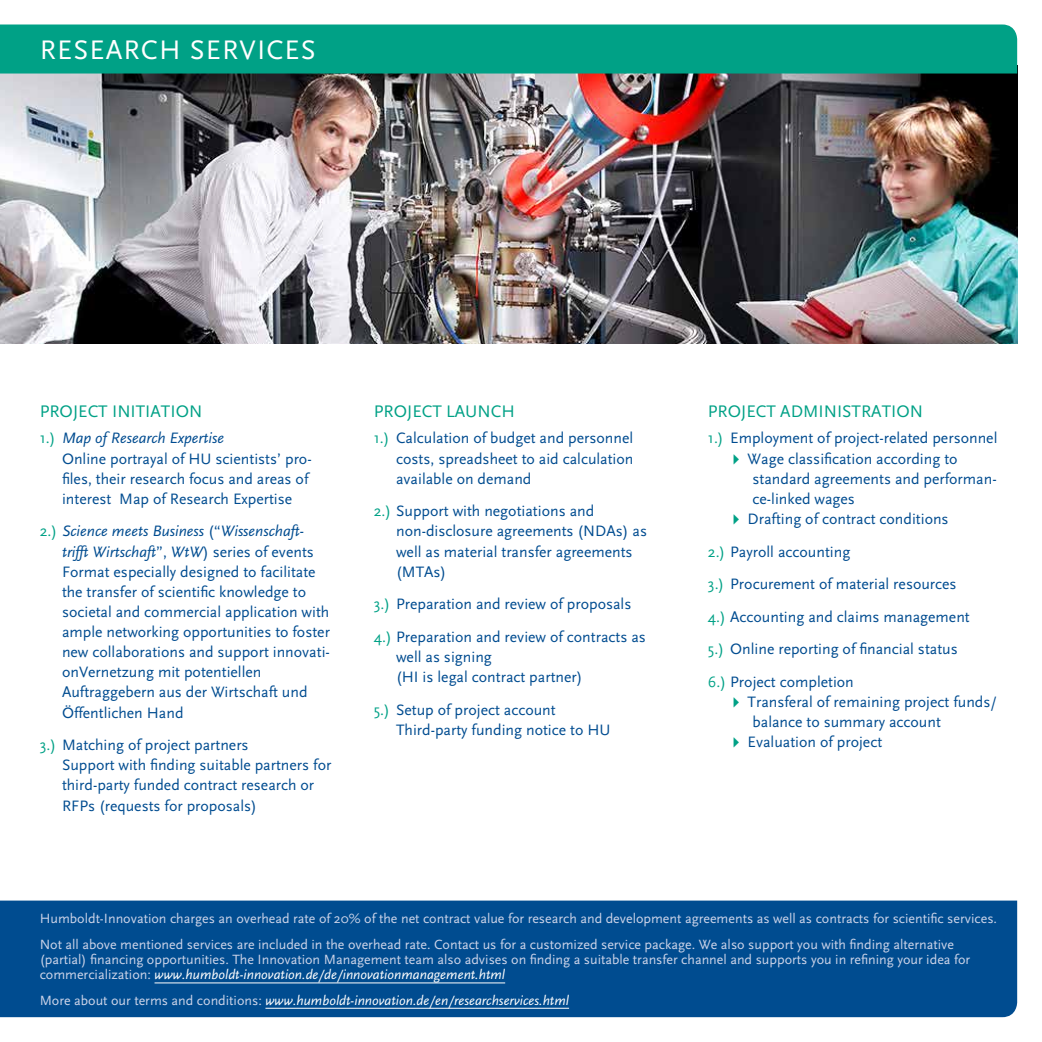
<style>
.page{position:relative;width:1042px;height:1042px;background:#fff}
.page>*{position:absolute;margin:0;border:0;box-sizing:border-box;transform-origin:0 0}
.t1{font:28px "Scala Sans";letter-spacing:.04em;color:#fff}
.t2{font:17.5px "Scala Sans";color:#00a186}
.t3{font:15.75px/20.1px "Scala Sans";color:#004c90}
.t4{font:14px/25.4px "Scala Sans";color:#cdd4e9}
.t5{font:italic 14px "Scala Sans";color:#fff}
.s1{color:#00a186}
.s2{font-style:italic}
.s3{font-size:20.47px;color:#00a186}
.s4{font-style:italic;color:#fff}
.s5{font-style:normal;color:#cdd4e9}
</style>
<div class="page">
<img style="left:0;top:74px;width:1017px;height:269px">
<div style="left:0;top:25px;width:1017px;height:49px;background:#00a186"></div>
<div style="left:0;top:900px;width:1017px;height:117px;background:#004c90"></div>
<hr style="left:154px;top:982px;width:351px;height:1px;background:#fff">
<hr style="left:265px;top:1008px;width:304px;height:1px;background:#fff">
<h1 class="t1" style="left:40px;top:35px;width:278px">RESEARCH SERVICES</h1>
<p class="t2" style="left:40px;top:401px;width:164px">PROJECT INITIATION</p>
<p class="t3" style="left:62px;top:428px;width:251px;text-indent:-22px"><span class="s1">1.)</span> <span class="s2">Map of Research Expertise<br></span>Online portrayal of HU scientists’ pro&shy;files, their research focus and areas of interest Map of Research Expertise</p>
<p class="t3" style="left:62px;top:521px;width:269px;text-indent:-22px"><span class="s1">2.)</span> <span class="s2">Science meets Business</span> (“<span class="s2">Wissenschaft&shy;trifft Wirtschaft</span>”, <span class="s2">WtW</span>) series of events Format especially designed to facilitate the transfer of scientific knowledge to societal and commercial application with ample networking opportunities to foster new collaborations and support innovati&shy;onVernetzung mit potentiellen Auftraggebern aus der Wirtschaft und Öffentlichen Hand</p>
<p class="t3" style="left:62px;top:735px;width:271px;text-indent:-22px"><span class="s1">3.)</span> Matching of project partners<br>Support with finding suitable partners for third-party funded contract research or RFPs (requests for proposals)</p>
<p class="t2" style="left:374px;top:401px;width:143px">PROJECT LAUNCH</p>
<p class="t3" style="left:396px;top:428px;width:239px;text-align:justify;text-indent:-22px"><span class="s1">1.)</span> Calculation of budget and personnel costs, spreadsheet to aid calculation available on demand</p>
<p class="t3" style="left:396px;top:501px;width:252px;text-indent:-22px"><span class="s1">2.)</span> Support with negotiations and non-disclosure agreements (NDAs) as well as material transfer agreements (MTAs)</p>
<p class="t3" style="left:374px;top:588px;width:274px;line-height:32.6px"><span class="s1">3.)</span> Preparation and review of proposals<br><span class="s1">4.)</span> Preparation and review of contracts as</p>
<p class="t3" style="left:396px;top:647px;width:188px">well as signing<br>(HI is legal contract partner)</p>
<p class="t3" style="left:396px;top:699px;width:216px;text-indent:-22px"><span class="s1">5.)</span> Setup of project account<br>Third-party funding notice to HU</p>
<p class="t2" style="left:708px;top:401px;width:217px">PROJECT ADMINISTRATION</p>
<p class="t3" style="left:733px;top:428px;width:266px;text-indent:-25px"><span class="s1">1.)</span> Employment of project-related personnel<br><span class="s3">Ω</span> Wage classification according to</p>
<p class="t3" style="left:752px;top:469px;width:246px">standard agreements and performan-</p>
<p class="t3" style="left:752px;top:489px;width:104px">ce-linked wages</p>
<p class="t3" style="left:733px;top:509px;width:217px"><span class="s3">Ω</span> Drafting of contract conditions</p>
<p class="t3" style="left:708px;top:535px;width:263px;line-height:32.6px"><span class="s1">2.)</span> Payroll accounting<br><span class="s1">3.)</span> Procurement of material resources <span class="s1">4.)</span> Accounting and claims management <span class="s1">5.)</span> Online reporting of financial status <span class="s1">6.)</span> Project completion</p>
<p class="t3" style="left:733px;top:692px;width:266px"><span class="s3">Ω</span> Transferal of remaining project funds/</p>
<p class="t3" style="left:752px;top:712px;width:190px">balance to summary account</p>
<p class="t3" style="left:733px;top:732px;width:151px"><span class="s3">Ω</span> Evaluation of project</p>
<p class="t4" style="left:40px;top:906px;width:959px">Humboldt-Innovation charges an overhead rate of 20% of the net contract value for research and development agreements as well as contracts for scientific services.<br>Not all above mentioned services are included in the overhead rate. Contact us for a customized service package. We also support you with finding alternative</p>
<p class="t4" style="left:40px;top:952px;width:932px;line-height:15.4px">(partial) financing opportunities. The Innovation Management team also advises on finding a suitable transfer channel and supports you in refining your idea for commercialization: <span class="s4">www.humboldt-innovation.de/de/innovationmanagement.html</span></p>
<p class="t5" style="left:40px;top:992px;width:531px"><span class="s5">More about our terms and conditions:</span> www.humboldt-innovation.de/en/researchservices.html</p>
</div>
